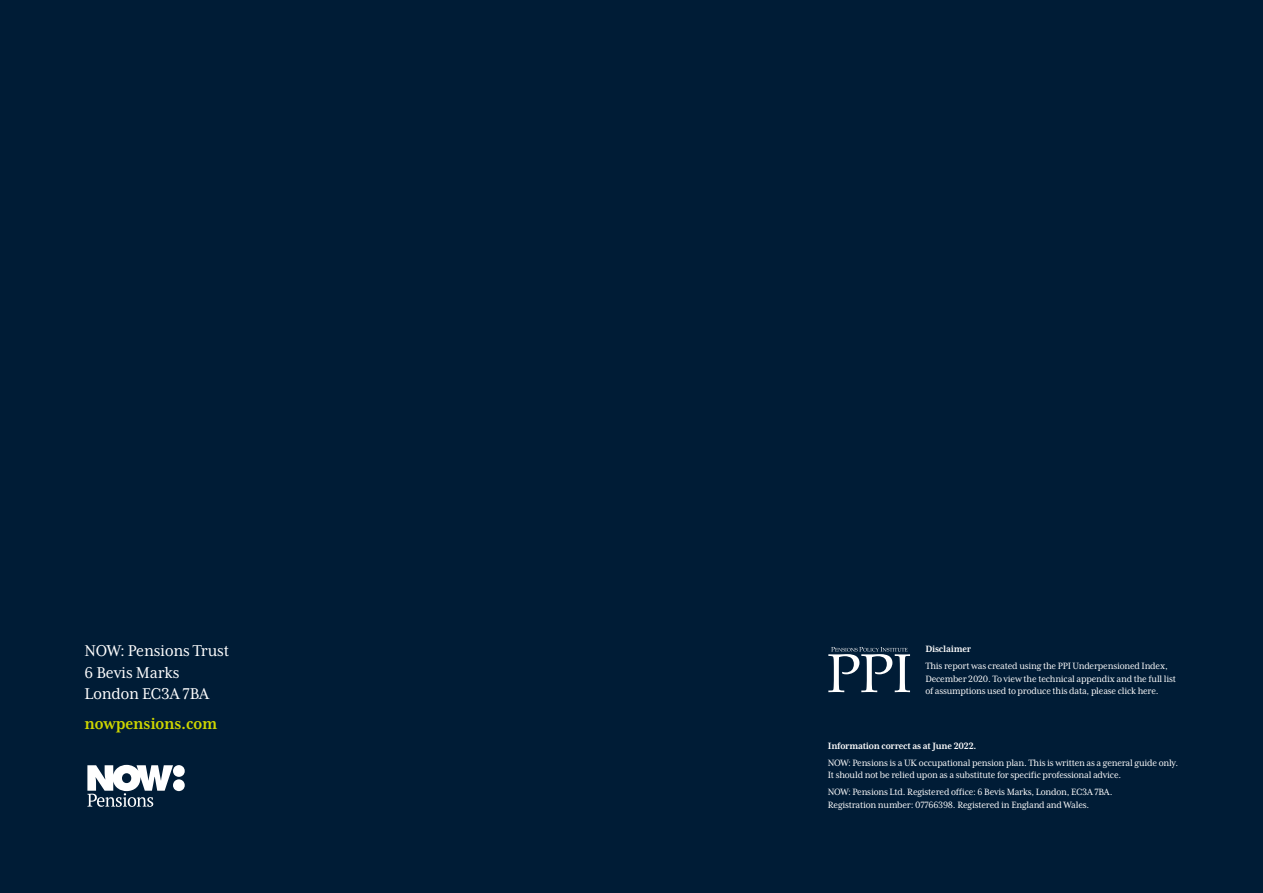
<style>
.page{position:relative;width:1263px;height:893px;background:#001c36}
.page>*{position:absolute;margin:0;border:0;box-sizing:border-box;transform-origin:0 0}
.t1{font:18px/21.6px "Mrs Eaves XL Serif Nar OT";letter-spacing:-.01em;color:#fff}
.t2{font:700 18px "Mrs Eaves XL Serif Nar OT";letter-spacing:-.01em;color:#cdd500}
.t3{font:10.5px/12.6px "Mrs Eaves XL Serif Nar OT";letter-spacing:-.02em;color:#fff}
.t4{font:700 10.5px "Mrs Eaves XL Serif Nar OT";letter-spacing:-.02em;color:#fff}
</style>
<div class="page">
<svg style="left:87px;top:765px;width:98px;height:42px"></svg>
<svg style="left:828px;top:647px;width:82px;height:45px"></svg>
<h1 class="t1" style="left:85px;top:640px;width:146px">NOW: Pensions Trust<br>6 Bevis Marks<br>London EC3A 7BA</h1>
<h1 class="t2" style="left:85px;top:715px;width:134px">nowpensions.com</h1>
<p class="t4" style="left:925px;top:644px;width:47px">Disclaimer</p>
<p class="t3" style="left:925px;top:660px;width:252px">This report was created using the PPI Underpensioned Index,<br>December 2020. To view the technical appendix and the full list of assumptions used to produce this data, please click here.</p>
<p class="t4" style="left:828px;top:741px;width:150px">Information correct as at June 2022.</p>
<p class="t3" style="left:828px;top:756px;width:352px">NOW: Pensions is a UK occupational pension plan. This is written as a general guide only.<br>It should not be relied upon as a substitute for specific professional advice.</p>
<p class="t3" style="left:828px;top:786px;width:286px">NOW: Pensions Ltd. Registered office: 6 Bevis Marks, London, EC3A 7BA.<br>Registration number: 07766398. Registered in England and Wales.</p>
</div>
